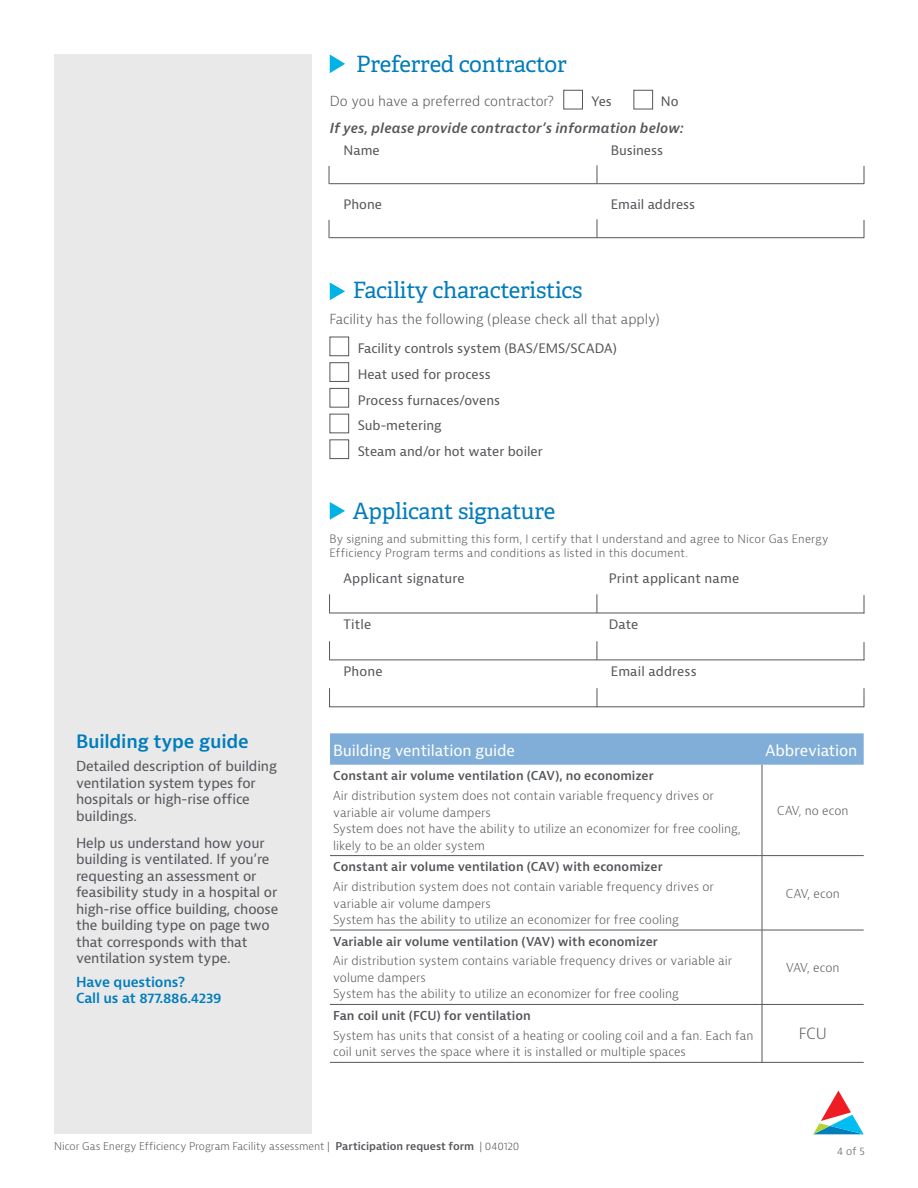
<style>
.page{position:relative;width:918px;height:1188px;background:#fff}
.page>*{position:absolute;margin:0;border:0;box-sizing:border-box;transform-origin:0 0}
.t1{font:22.5px "Adelle";letter-spacing:-.01em;color:#007cbb}
.t2{font:600 18px "Bernina Sans";letter-spacing:-.01em;color:#007cbb}
.t3{font:15px "Bernina Sans";letter-spacing:-.01em;color:#fff}
.t4{font:300 15px "Bernina Sans";color:#54565a}
.t5{font:13.5px/16.5px "Bernina Sans";letter-spacing:-.01em;color:#54565a}
.t6{font:300 13.5px "Bernina Sans";letter-spacing:-.005em;color:#54565a}
.t7{font:italic 600 13.5px "Bernina Sans";letter-spacing:.01em;color:#54565a}
.t8{font:600 13.5px/16.5px "Bernina Sans";letter-spacing:-.01em;color:#007cbb}
.t9{font:12.75px/26.2px "Bernina Sans";color:#54565a}
.t10{font:300 12px/16.5px "Bernina Sans";color:#54565a}
.t11{font:600 12px "Bernina Sans";color:#54565a}
.t12{font:300 11.25px/13.5px "Bernina Sans";letter-spacing:.015em;color:#54565a}
.t13{font:300 10.5px "Bernina Sans";letter-spacing:-.005em;color:#54565a}
.s1{font-weight:600}
</style>
<div class="page">
<div style="left:330px;top:337px;width:19px;height:19px;border:1px solid #54565a"></div>
<div style="left:330px;top:362px;width:19px;height:20px;border:1px solid #54565a"></div>
<div style="left:330px;top:414px;width:19px;height:19px;border:1px solid #54565a"></div>
<div style="left:330px;top:439px;width:19px;height:20px;border:1px solid #54565a"></div>
<div style="left:330px;top:388px;width:19px;height:20px;border:1px solid #54565a"></div>
<svg style="left:330px;top:282px;width:15px;height:18px"></svg>
<hr style="left:330px;top:706px;width:534px;height:1px;background:#54565a">
<svg style="left:329px;top:688px;width:1px;height:19px"></svg>
<svg style="left:864px;top:688px;width:1px;height:19px"></svg>
<svg style="left:597px;top:688px;width:1px;height:19px"></svg>
<hr style="left:329px;top:613px;width:535px;height:1px;background:#54565a">
<svg style="left:329px;top:594px;width:1px;height:19px"></svg>
<svg style="left:864px;top:595px;width:1px;height:18px"></svg>
<svg style="left:597px;top:594px;width:1px;height:19px"></svg>
<hr style="left:329px;top:660px;width:535px;height:1px;background:#54565a">
<svg style="left:329px;top:641px;width:1px;height:19px"></svg>
<svg style="left:864px;top:642px;width:1px;height:18px"></svg>
<svg style="left:597px;top:641px;width:1px;height:19px"></svg>
<svg style="left:330px;top:502px;width:15px;height:18px"></svg>
<div style="left:330px;top:733px;width:534px;height:32px;background:#80aed8"></div>
<hr style="left:762px;top:765px;width:1px;height:90px;background:#54565a">
<hr style="left:330px;top:855px;width:429px;height:1px;background:#54565a">
<hr style="left:762px;top:855px;width:102px;height:1px;background:#54565a">
<hr style="left:762px;top:856px;width:1px;height:74px;background:#54565a">
<hr style="left:330px;top:930px;width:429px;height:1px;background:#54565a">
<hr style="left:762px;top:930px;width:102px;height:1px;background:#54565a">
<hr style="left:762px;top:930px;width:1px;height:74px;background:#54565a">
<hr style="left:330px;top:1004px;width:429px;height:1px;background:#54565a">
<hr style="left:762px;top:1004px;width:102px;height:1px;background:#54565a">
<hr style="left:762px;top:1005px;width:1px;height:57px;background:#54565a">
<hr style="left:330px;top:1062px;width:429px;height:1px;background:#54565a">
<hr style="left:762px;top:1062px;width:102px;height:1px;background:#54565a">
<div style="left:54px;top:54px;width:258px;height:1080px;background:#e9e9ea"></div>
<hr style="left:329px;top:237px;width:535px;height:1px;background:#54565a">
<svg style="left:329px;top:220px;width:1px;height:18px"></svg>
<svg style="left:864px;top:220px;width:1px;height:18px"></svg>
<svg style="left:597px;top:219px;width:1px;height:19px"></svg>
<hr style="left:329px;top:183px;width:535px;height:1px;background:#54565a">
<svg style="left:329px;top:166px;width:1px;height:18px"></svg>
<svg style="left:864px;top:166px;width:1px;height:18px"></svg>
<svg style="left:597px;top:165px;width:1px;height:19px"></svg>
<div style="left:563px;top:90px;width:20px;height:19px;border:1px solid #54565a"></div>
<div style="left:633px;top:90px;width:20px;height:19px;border:1px solid #54565a"></div>
<svg style="left:330px;top:54px;width:15px;height:19px"></svg>
<svg style="left:813px;top:1091px;width:51px;height:43px"></svg>
<h1 class="t1" style="left:356px;top:50px;width:212px">Preferred contractor</h1>
<p class="t6" style="left:330px;top:92px;width:226px">Do you have a preferred contractor?</p>
<p class="t9" style="left:592px;top:88px;width:22px">Yes</p>
<p class="t7" style="left:330px;top:120px;width:356px">If yes, please provide contractor’s information below:</p>
<p class="t9" style="left:661px;top:88px;width:19px">No</p>
<p class="t9" style="left:344px;top:138px;width:38px">Name</p>
<p class="t9" style="left:611px;top:138px;width:54px">Business</p>
<p class="t9" style="left:344px;top:192px;width:40px">Phone</p>
<p class="t9" style="left:611px;top:192px;width:86px">Email address</p>
<h1 class="t1" style="left:353px;top:276px;width:231px">Facility characteristics</h1>
<p class="t6" style="left:330px;top:310px;width:332px">Facility has the following (please check all that apply)</p>
<p class="t9" style="left:358px;top:335px;width:261px">Facility controls system (BAS/EMS/SCADA)<br>Heat used for process</p>
<p class="t9" style="left:358px;top:413px;width:187px;line-height:25.7px">Sub-metering<br>Steam and/or hot water boiler</p>
<p class="t9" style="left:358px;top:387px;width:144px">Process furnaces/ovens</p>
<h1 class="t1" style="left:353px;top:498px;width:204px">Applicant signature</h1>
<p class="t12" style="left:330px;top:533px;width:501px">By signing and submitting this form, I certify that I understand and agree to Nicor Gas Energy<br>Efficiency Program terms and conditions as listed in this document.</p>
<p class="t9" style="left:344px;top:565px;width:123px">Applicant signature</p>
<p class="t9" style="left:609px;top:565px;width:132px">Print applicant name</p>
<p class="t9" style="left:344px;top:612px;width:29px">Title</p>
<p class="t9" style="left:609px;top:612px;width:31px">Date</p>
<h2 class="t2" style="left:76px;top:730px;width:174px">Building type guide</h2>
<p class="t5" style="left:76px;top:758px;width:202px">Detailed description of building ventilation system types for hospitals or high-rise office buildings.</p>
<p class="t5" style="left:76px;top:835px;width:204px">Help us understand how your building is ventilated. If you’re requesting an assessment or feasibility study in a hospital or high-rise office building, choose the building type on page two that corresponds with that ventilation system type.</p>
<p class="t8" style="left:76px;top:974px;width:147px">Have questions?<br>Call us at 877.886.4239</p>
<p class="t9" style="left:344px;top:659px;width:41px">Phone</p>
<p class="t9" style="left:611px;top:659px;width:87px">Email address</p>
<p class="t3" style="left:333px;top:741px;width:183px">Building ventilation guide</p>
<p class="t3" style="left:765px;top:741px;width:94px">Abbreviation</p>
<p class="t11" style="left:333px;top:768px;width:322px">Constant air volume ventilation (CAV), no economizer</p>
<p class="t10" style="left:333px;top:788px;width:409px">Air distribution system does not contain variable frequency drives or variable air volume dampers<br>System does not have the ability to utilize an economizer for free cooling, likely to be an older system</p>
<p class="t10" style="left:777px;top:803px;width:73px">CAV, no econ</p>
<p class="t11" style="left:333px;top:859px;width:331px">Constant air volume ventilation (CAV) with economizer</p>
<p class="t10" style="left:333px;top:879px;width:382px">Air distribution system does not contain variable frequency drives or variable air volume dampers<br>System has the ability to utilize an economizer for free cooling</p>
<p class="t10" style="left:786px;top:885px;width:55px">CAV, econ</p>
<p class="t11" style="left:333px;top:934px;width:326px">Variable air volume ventilation (VAV) with economizer</p>
<p class="t10" style="left:333px;top:953px;width:401px">Air distribution system contains variable frequency drives or variable air volume dampers<br>System has the ability to utilize an economizer for free cooling</p>
<p class="t10" style="left:786px;top:960px;width:55px">VAV, econ</p>
<p class="t11" style="left:333px;top:1008px;width:199px">Fan coil unit (FCU) for ventilation</p>
<p class="t10" style="left:333px;top:1027px;width:422px">System has units that consist of a heating or cooling coil and a fan. Each fan coil unit serves the space where it is installed or multiple spaces</p>
<p class="t4" style="left:799px;top:1024px;width:29px">FCU</p>
<p class="t13" style="left:54px;top:1139px;width:467px">Nicor Gas Energy Efficiency Program Facility assessment | <span class="s1">Participation request form</span> | 040120</p>
<p class="t13" style="left:837px;top:1145px;width:29px">4 of 5</p>
</div>
